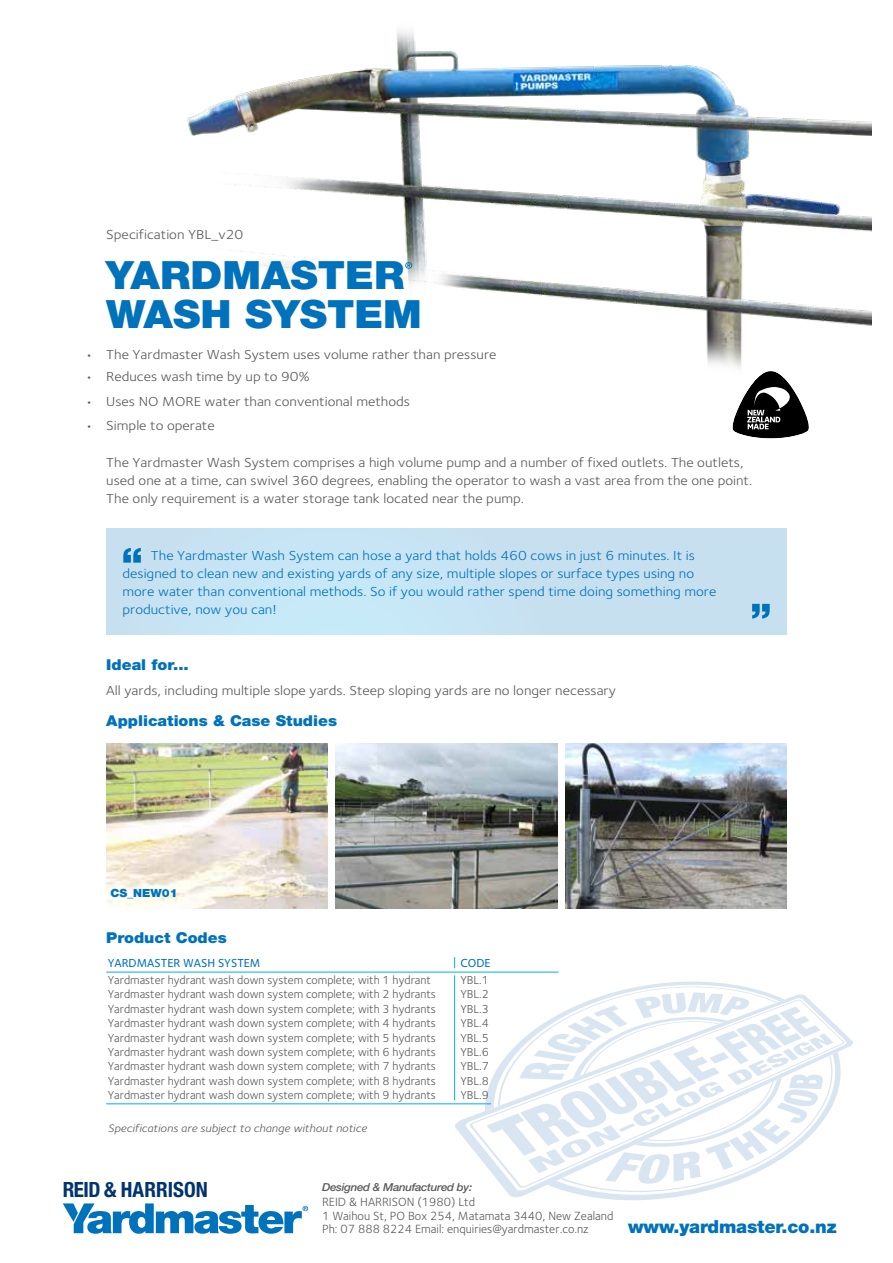
<style>
.page{position:relative;width:893px;height:1263px;background:#fff}
.page>*{position:absolute;margin:0;border:0;box-sizing:border-box;transform-origin:0 0}
.t1{font:900 39px/39px "Helvetica Neue";color:#0072bc;scale:1.05 1}
.t2{font:700 condensed 21px "Helvetica Neue";color:#003471}
.t3{font:900 18px "Helvetica Neue";letter-spacing:-.01em;color:#0072bc}
.t4{font:900 15px "Helvetica Neue";color:#0072bc;scale:1.05 1}
.t5{font:13.5px/18px "Foundry Sterling";color:#58595b;scale:1.1 1}
.t6{font:13.5px/18px "Foundry Sterling";color:#0072bc;scale:1.1 1}
.t7{font:12.3px/13.5px "Foundry Sterling";color:#58595b}
.t8{font:12px "Foundry Sterling";color:#58595b}
.t9{font:500 12px "Foundry Sterling";color:#0072bc}
.t10{font:italic 11.25px "Foundry Sterling";color:#58595b;scale:1.1 1}
.t11{font:900 11.25px "Helvetica Neue";color:#0072bc;scale:1.05 1}
.t12{font:italic 500 10.95px "Helvetica Neue";letter-spacing:-.025em;color:#58595b;scale:1.05 1}
</style>
<div class="page">
<svg style="left:454px;top:994px;width:399px;height:150px"></svg>
<svg style="left:469px;top:999px;width:15px;height:164px"></svg>
<svg style="left:484px;top:981px;width:366px;height:219px"></svg>
<svg style="left:63px;top:1203px;width:245px;height:31px"></svg>
<img style="left:106px;top:743px;width:221px;height:165px">
<img style="left:187px;top:31px;width:685px;height:338px">
<img style="left:336px;top:743px;width:221px;height:165px">
<hr style="left:106px;top:972px;width:453px;height:1px;background:#00aeef">
<hr style="left:106px;top:1103px;width:385px;height:1px;background:#00aeef">
<hr style="left:454px;top:975px;width:1px;height:125px;background:#00aeef">
<div style="left:106px;top:529px;width:681px;height:105px;background:#c7e1f1"></div>
<svg style="left:752px;top:604px;width:18px;height:15px"></svg>
<svg style="left:123px;top:548px;width:18px;height:15px"></svg>
<img style="left:566px;top:743px;width:221px;height:165px">
<svg style="left:732px;top:371px;width:77px;height:68px"></svg>
<svg style="left:405px;top:262px;width:7px;height:7px"></svg>
<p class="t5" style="left:106px;top:225px;width:126px">Specification YBL_v20</p>
<h1 class="t1" style="left:106px;top:256px;width:302px">YARDMASTER<br>WASH SYSTEM</h1>
<p class="t5" style="left:85px;top:345px;width:376px">• The Yardmaster Wash System uses volume rather than pressure</p>
<p class="t5" style="left:85px;top:368px;width:206px">• Reduces wash time by up to 90%</p>
<p class="t5" style="left:85px;top:392px;width:297px">• Uses NO MORE water than conventional methods</p>
<p class="t5" style="left:85px;top:416px;width:119px">• Simple to operate</p>
<p class="t5" style="left:106px;top:453px;width:589px">The Yardmaster Wash System comprises a high volume pump and a number of fixed outlets. The outlets, used one at a time, can swivel 360 degrees, enabling the operator to wash a vast area from the one point.<br>The only requirement is a water storage tank located near the pump.</p>
<p class="t6" style="left:122px;top:547px;width:541px;text-indent:29px">The Yardmaster Wash System can hose a yard that holds 460 cows in just 6 minutes. It is designed to clean new and existing yards of any size, multiple slopes or surface types using no more water than conventional methods. So if you would rather spend time doing something more productive, now you can!</p>
<p class="t4" style="left:106px;top:656px;width:80px">Ideal for...</p>
<p class="t5" style="left:106px;top:681px;width:465px">All yards, including multiple slope yards. Steep sloping yards are no longer necessary</p>
<p class="t4" style="left:106px;top:711px;width:221px">Applications &amp; Case Studies</p>
<p class="t11" style="left:111px;top:886px;width:65px">CS_NEW01</p>
<p class="t4" style="left:106px;top:928px;width:116px">Product Codes</p>
<p class="t9" style="left:108px;top:956px;width:154px">YARDMASTER WASH SYSTEM</p>
<p class="t9" style="left:460px;top:956px;width:32px">CODE</p>
<p class="t8" style="left:108px;top:973px;width:325px">Yardmaster hydrant wash down system complete; with 1 hydrant</p>
<p class="t8" style="left:460px;top:973px;width:30px">YBL.1</p>
<p class="t8" style="left:108px;top:987px;width:330px">Yardmaster hydrant wash down system complete; with 2 hydrants</p>
<p class="t8" style="left:460px;top:987px;width:30px">YBL.2</p>
<p class="t8" style="left:108px;top:1002px;width:330px">Yardmaster hydrant wash down system complete; with 3 hydrants</p>
<p class="t8" style="left:460px;top:1002px;width:30px">YBL.3</p>
<p class="t8" style="left:108px;top:1016px;width:330px">Yardmaster hydrant wash down system complete; with 4 hydrants</p>
<p class="t8" style="left:460px;top:1016px;width:30px">YBL.4</p>
<p class="t8" style="left:108px;top:1031px;width:330px">Yardmaster hydrant wash down system complete; with 5 hydrants</p>
<p class="t8" style="left:460px;top:1031px;width:30px">YBL.5</p>
<p class="t8" style="left:108px;top:1045px;width:330px">Yardmaster hydrant wash down system complete; with 6 hydrants</p>
<p class="t8" style="left:460px;top:1045px;width:30px">YBL.6</p>
<p class="t8" style="left:108px;top:1059px;width:330px">Yardmaster hydrant wash down system complete; with 7 hydrants</p>
<p class="t8" style="left:460px;top:1059px;width:30px">YBL.7</p>
<p class="t8" style="left:108px;top:1074px;width:330px">Yardmaster hydrant wash down system complete; with 8 hydrants</p>
<p class="t8" style="left:460px;top:1074px;width:30px">YBL.8</p>
<p class="t8" style="left:108px;top:1088px;width:330px">Yardmaster hydrant wash down system complete; with 9 hydrants</p>
<p class="t8" style="left:460px;top:1088px;width:30px">YBL.9</p>
<p class="t10" style="left:108px;top:1121px;width:237px">Specifications are subject to change without notice</p>
<h2 class="t2" style="left:63px;top:1177px;width:147px">REID &amp; HARRISON</h2>
<p class="t12" style="left:322px;top:1180px;width:144px">Designed &amp; Manufactured by:</p>
<p class="t7" style="left:322px;top:1195px;width:293px">REID &amp; HARRISON (1980) Ltd<br>1 Waihou St, PO Box 254, Matamata 3440, New Zealand<br>Ph: 07 888 8224 Email: enquiries@yardmaster.co.nz</p>
<h3 class="t3" style="left:628px;top:1216px;width:210px">www.yardmaster.co.nz</h3>
</div>
